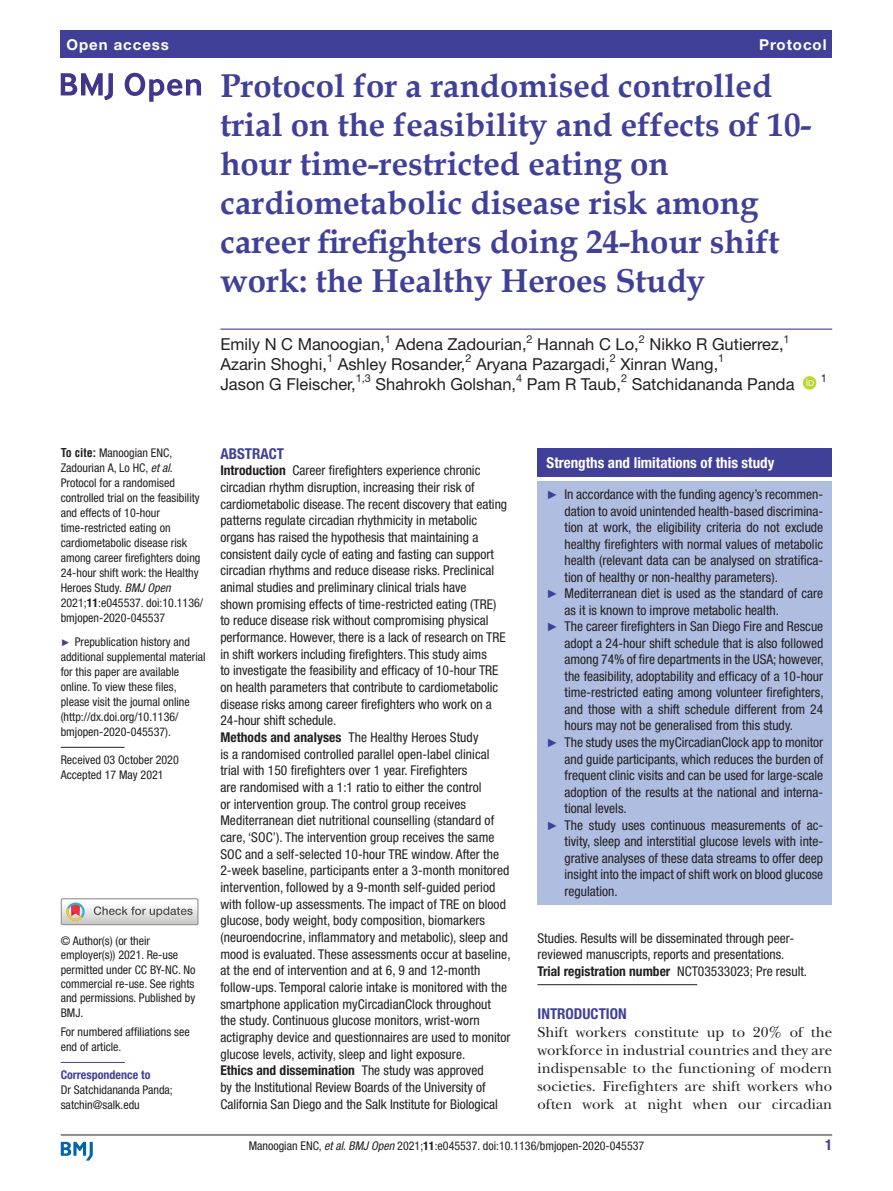
<style>
.page{position:relative;width:893px;height:1191px;background:#fff}
.page>*{position:absolute;margin:0;border:0;box-sizing:border-box;transform-origin:0 0}
.t1{font:700 33px/39px "Book Antiqua";color:#414099}
.t2{font:16.5px "Helvetica Neue LT Std";color:#231f20}
.t3{font:15px/18px "New Baskerville";color:#231f20;text-align:justify}
.t4{font:700 condensed 15px "Helvetica Neue LT Std";color:#fff}
.t5{font:700 condensed 15px "Helvetica Neue LT Std";color:#414099}
.t6{font:700 15px "Helvetica Neue LT Std";letter-spacing:.065em;color:#fff}
.t7{font:condensed 13.5px/16.6px "Helvetica Neue LT Std";color:#231f20}
.t8{font:condensed 12px/15px "Helvetica Neue LT Std";color:#231f20}
.t9{font:700 condensed 12px "Helvetica Neue LT Std";color:#414099}
.t10{font:10.95px "Helvetica Neue LT Std";color:#231f20}
.s1{font-family:"Helvetica LT Std";font-weight:700}
.s2{font-style:italic}
.s3{font-weight:700}
.s4{font-family:"Arial";font-stretch:normal;font-size:9.75px;color:#414099}
.s5{font-family:"Arial";font-stretch:normal;font-size:12px;color:#414099}
</style>
<div class="page">
<hr style="left:61px;top:1134px;width:771px;height:1px;background:#231f20">
<svg style="left:61px;top:1141px;width:32px;height:19px"></svg>
<div style="left:61px;top:31px;width:771px;height:27px;background:#414099"></div>
<hr style="left:220px;top:328px;width:612px;height:2px;background:#414099">
<svg style="left:803px;top:376px;width:13px;height:14px"></svg>
<hr style="left:61px;top:747px;width:64px;height:1px;background:#231f20">
<hr style="left:61px;top:1062px;width:64px;height:1px;background:#414099">
<svg style="left:61px;top:73px;width:52px;height:27px"></svg>
<svg style="left:125px;top:73px;width:76px;height:29px"></svg>
<div style="left:61px;top:898px;width:138px;height:27px;border:1px solid #969090"></div>
<svg style="left:61px;top:898px;width:137px;height:26px"></svg>
<hr style="left:538px;top:984px;width:159px;height:1px;background:#231f20">
<div style="left:538px;top:448px;width:294px;height:29px;background:#414099"></div>
<div style="left:538px;top:481px;width:294px;height:423px;background:#afbde1"></div>
<p class="t6" style="left:66px;top:35px;width:104px">Open access</p>
<p class="t6" style="left:759px;top:35px;width:69px">Protocol</p>
<h1 class="t1" style="left:220px;top:66px;width:593px">Protocol for a randomised controlled trial on the feasibility and effects of 10- hour time-restricted eating on cardiometabolic disease risk among career firefighters doing 24-hour shift work: the Healthy Heroes Study</h1>
<p class="t2" style="left:220px;top:335px;width:166px">Emily N C Manoogian,</p>
<p class="t10" style="left:385px;top:332px;width:8px">1</p>
<p class="t2" style="left:395px;top:335px;width:133px">Adena Zadourian,</p>
<p class="t10" style="left:527px;top:332px;width:8px">2</p>
<p class="t2" style="left:537px;top:335px;width:103px">Hannah C Lo,</p>
<p class="t10" style="left:639px;top:332px;width:8px">2</p>
<p class="t2" style="left:649px;top:335px;width:136px">Nikko R Gutierrez,</p>
<p class="t10" style="left:784px;top:332px;width:8px">1</p>
<p class="t2" style="left:220px;top:354px;width:108px">Azarin Shoghi,</p>
<p class="t10" style="left:327px;top:352px;width:8px">1</p>
<p class="t2" style="left:338px;top:354px;width:129px">Ashley Rosander,</p>
<p class="t10" style="left:465px;top:352px;width:8px">2</p>
<p class="t2" style="left:476px;top:354px;width:135px">Aryana Pazargadi,</p>
<p class="t10" style="left:610px;top:352px;width:8px">2</p>
<p class="t2" style="left:620px;top:354px;width:99px">Xinran Wang,</p>
<p class="t10" style="left:718px;top:352px;width:8px">1</p>
<p class="t2" style="left:220px;top:374px;width:137px">Jason G Fleischer,</p>
<p class="t10" style="left:356px;top:372px;width:17px">1,3</p>
<p class="t2" style="left:376px;top:374px;width:142px">Shahrokh Golshan,</p>
<p class="t10" style="left:516px;top:372px;width:8px">4</p>
<p class="t2" style="left:527px;top:374px;width:96px">Pam R Taub,</p>
<p class="t10" style="left:621px;top:372px;width:8px">2</p>
<p class="t2" style="left:632px;top:374px;width:164px">Satchidananda Panda</p>
<p class="t10" style="left:821px;top:372px;width:8px">1</p>
<p class="t8" style="left:61px;top:445px;width:144px"><span class="s1">To cite:</span> Manoogian ENC,<br>Zadourian A, Lo HC, <span class="s2">et al</span>.<br>Protocol for a randomised controlled trial on the feasibility and effects of 10-hour time-restricted eating on cardiometabolic disease risk among career firefighters doing<br>24-hour shift work: the Healthy<br>Heroes Study. <span class="s2">BMJ Open<br></span>2021;<span class="s3">11</span>:e045537. doi:10.1136/ bmjopen-2020-045537</p>
<p class="t8" style="left:61px;top:634px;width:146px"><span class="s4">►</span> Prepublication history and additional supplemental material for this paper are available online. To view these files, please visit the journal online (http://dx.doi.org/10.1136/ bmjopen-2020-045537).</p>
<p class="t8" style="left:61px;top:752px;width:120px">Received 03 October 2020<br>Accepted 17 May 2021</p>
<p class="t8" style="left:61px;top:933px;width:136px;line-height:14.4px">© Author(s) (or their employer(s)) 2021. Re-use permitted under CC BY-NC. No commercial re-use. See rights and permissions. Published by<br>BMJ.</p>
<p class="t8" style="left:61px;top:1024px;width:130px">For numbered affiliations see end of article.</p>
<p class="t9" style="left:61px;top:1067px;width:91px">Correspondence to</p>
<p class="t8" style="left:61px;top:1082px;width:114px">Dr Satchidananda Panda; satchin@salk.edu</p>
<p class="t5" style="left:220px;top:444px;width:65px">ABSTRACT</p>
<p class="t7" style="left:220px;top:462px;width:292px"><span class="s3">Introduction</span> Career firefighters experience chronic circadian rhythm disruption, increasing their risk of cardiometabolic disease. The recent discovery that eating patterns regulate circadian rhythmicity in metabolic organs has raised the hypothesis that maintaining a consistent daily cycle of eating and fasting can support circadian rhythms and reduce disease risks. Preclinical animal studies and preliminary clinical trials have<br>shown promising effects of time-restricted eating (TRE)<br>to reduce disease risk without compromising physical performance. However, there is a lack of research on TRE in shift workers including firefighters. This study aims<br>to investigate the feasibility and efficacy of 10-hour TRE on health parameters that contribute to cardiometabolic disease risks among career firefighters who work on a 24-hour shift schedule.<br><span class="s3">Methods and analyses</span> The Healthy Heroes Study<br>is a randomised controlled parallel open-label clinical trial with 150 firefighters over 1 year. Firefighters<br>are randomised with a 1:1 ratio to either the control<br>or intervention group. The control group receives Mediterranean diet nutritional counselling (standard of care, ‘SOC’). The intervention group receives the same SOC and a self-selected 10-hour TRE window. After the 2-week baseline, participants enter a 3-month monitored intervention, followed by a 9-month self-guided period with follow-up assessments. The impact of TRE on blood glucose, body weight, body composition, biomarkers (neuroendocrine, inflammatory and metabolic), sleep and mood is evaluated. These assessments occur at baseline, at the end of intervention and at 6, 9 and 12-month follow-ups. Temporal calorie intake is monitored with the smartphone application myCircadianClock throughout<br>the study. Continuous glucose monitors, wrist-worn actigraphy device and questionnaires are used to monitor glucose levels, activity, sleep and light exposure.<br><span class="s3">Ethics and dissemination</span> The study was approved<br>by the Institutional Review Boards of the University of California San Diego and the Salk Institute for Biological</p>
<p class="t4" style="left:547px;top:453px;width:229px">Strengths and limitations of this study</p>
<p class="t7" style="left:547px;top:486px;width:278px"><span class="s5">►</span> In accordance with the funding agency’s recommen-</p>
<p class="t7" style="left:565px;top:503px;width:260px">dation to avoid unintended health-based discrimina-</p>
<p class="t7" style="left:565px;top:519px;width:260px">tion at work, the eligibility criteria do not exclude</p>
<p class="t7" style="left:565px;top:536px;width:260px">healthy firefighters with normal values of metabolic</p>
<p class="t7" style="left:565px;top:552px;width:260px">health (relevant data can be analysed on stratifica-</p>
<p class="t7" style="left:565px;top:569px;width:215px">tion of healthy or non-healthy parameters).</p>
<p class="t7" style="left:547px;top:585px;width:278px"><span class="s5">►</span> Mediterranean diet is used as the standard of care</p>
<p class="t7" style="left:565px;top:602px;width:216px">as it is known to improve metabolic health.</p>
<p class="t7" style="left:547px;top:618px;width:278px"><span class="s5">►</span> The career firefighters in San Diego Fire and Rescue</p>
<p class="t7" style="left:565px;top:635px;width:260px">adopt a 24-hour shift schedule that is also followed</p>
<p class="t7" style="left:565px;top:651px;width:261px">among 74% of fire departments in the USA; however,</p>
<p class="t7" style="left:565px;top:668px;width:260px">the feasibility, adoptability and efficacy of a 10-hour</p>
<p class="t7" style="left:565px;top:684px;width:261px">time-restricted eating among volunteer firefighters,</p>
<p class="t7" style="left:565px;top:701px;width:260px">and those with a shift schedule different from 24</p>
<p class="t7" style="left:565px;top:717px;width:230px">hours may not be generalised from this study.</p>
<p class="t7" style="left:547px;top:734px;width:278px"><span class="s5">►</span> The study uses the myCircadianClock app to monitor</p>
<p class="t7" style="left:565px;top:750px;width:260px">and guide participants, which reduces the burden of</p>
<p class="t7" style="left:565px;top:767px;width:260px">frequent clinic visits and can be used for large-scale</p>
<p class="t7" style="left:565px;top:783px;width:260px">adoption of the results at the national and interna-</p>
<p class="t7" style="left:565px;top:800px;width:64px">tional levels.</p>
<p class="t7" style="left:547px;top:816px;width:278px"><span class="s5">►</span> The study uses continuous measurements of ac-</p>
<p class="t7" style="left:565px;top:833px;width:260px">tivity, sleep and interstitial glucose levels with inte-</p>
<p class="t7" style="left:565px;top:849px;width:260px">grative analyses of these data streams to offer deep</p>
<p class="t7" style="left:565px;top:866px;width:260px">insight into the impact of shift work on blood glucose</p>
<p class="t7" style="left:565px;top:882px;width:55px">regulation.</p>
<p class="t7" style="left:538px;top:929px;width:271px">Studies. Results will be disseminated through peer&shy;reviewed manuscripts, reports and presentations.<br><span class="s3">Trial registration number</span> NCT03533023; Pre result.</p>
<p class="t5" style="left:538px;top:1005px;width:91px">INTRODUCTION</p>
<p class="t3" style="left:538px;top:1023px;width:296px">Shift workers constitute up to 20% of the workforce in industrial countries and they are indispensable to the functioning of modern societies. Firefighters are shift workers who often work at night when our circadian</p>
<p class="t8" style="left:249px;top:1137px;width:397px">Manoogian ENC, <span class="s2">et al</span>. <span class="s2">BMJ Open</span> 2021;<span class="s3">11</span>:e045537. doi:10.1136/bmjopen-2020-045537</p>
<p class="t5" style="left:825px;top:1135px;width:9px">1</p>
</div>
